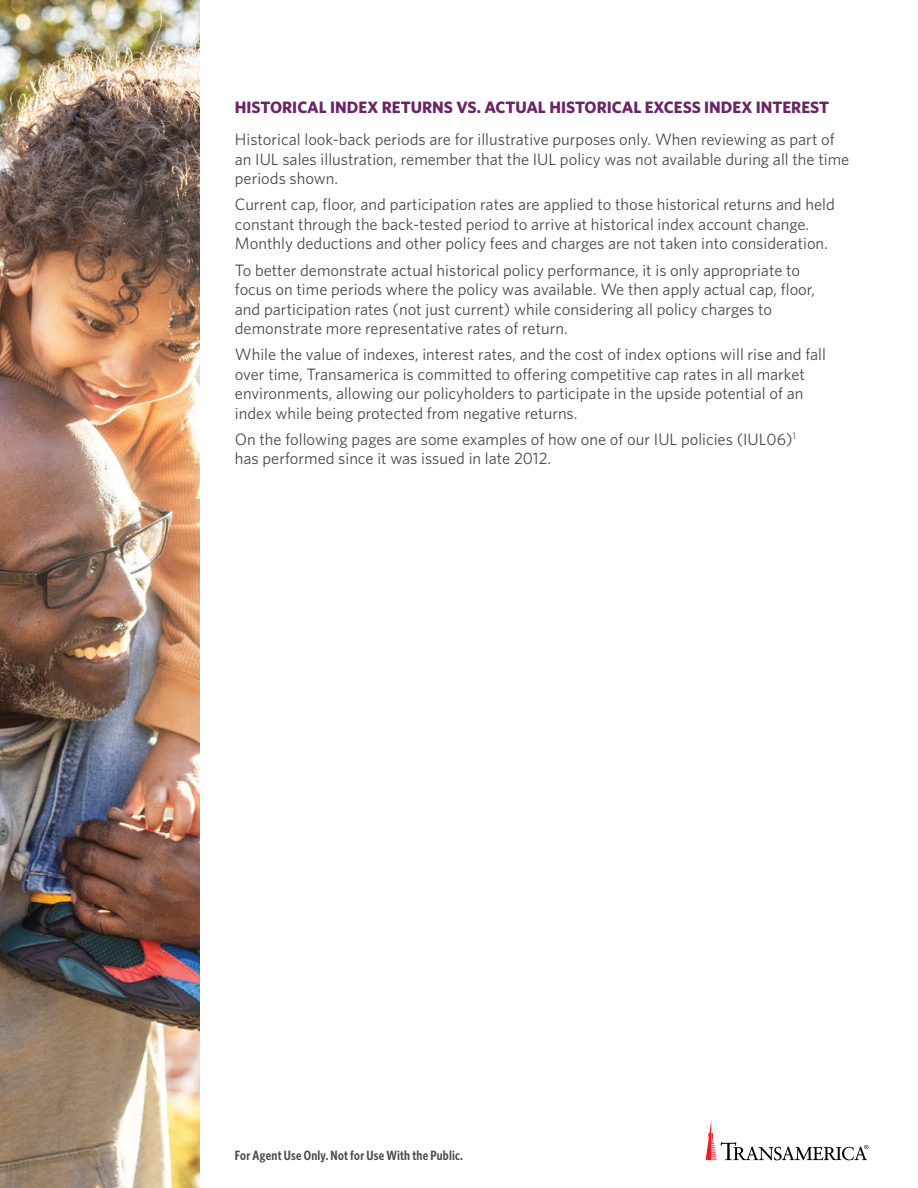
<style>
.page{position:relative;width:918px;height:1188px;background:#fff}
.page>*{position:absolute;margin:0;border:0;box-sizing:border-box;transform-origin:0 0}
.t1{font:16.5px/19.5px "Whitney";color:#474b4f}
.t2{font:700 16.5px "Whitney";color:#6c2365}
.t3{font:600 13.5px "Whitney Condensed";letter-spacing:.02em;color:#474b4f}
</style>
<div class="page">
<svg style="left:706px;top:1121px;width:163px;height:39px"></svg>
<img style="left:0;top:0;width:200px;height:1188px">
<p class="t2" style="left:235px;top:96px;width:596px">HISTORICAL INDEX RETURNS VS. ACTUAL HISTORICAL EXCESS INDEX INTEREST</p>
<p class="t1" style="left:235px;top:129px;width:616px">Historical look-back periods are for illustrative purposes only. When reviewing as part of an IUL sales illustration, remember that the IUL policy was not available during all the time periods shown.</p>
<p class="t1" style="left:235px;top:194px;width:601px">Current cap, floor, and participation rates are applied to those historical returns and held constant through the back-tested period to arrive at historical index account change.<br>Monthly deductions and other policy fees and charges are not taken into consideration.</p>
<p class="t1" style="left:235px;top:260px;width:582px">To better demonstrate actual historical policy performance, it is only appropriate to focus on time periods where the policy was available. We then apply actual cap, floor, and participation rates (not just current) while considering all policy charges to demonstrate more representative rates of return.</p>
<p class="t1" style="left:235px;top:344px;width:593px">While the value of indexes, interest rates, and the cost of index options will rise and fall over time, Transamerica is committed to offering competitive cap rates in all market environments, allowing our policyholders to participate in the upside potential of an index while being protected from negative returns.</p>
<p class="t1" style="left:235px;top:429px;width:563px">On the following pages are some examples of how one of our IUL policies (IUL06)<sup>1 </sup>has performed since it was issued in late 2012.</p>
<p class="t3" style="left:235px;top:1146px;width:230px">For Agent Use Only. Not for Use With the Public.</p>
</div>
